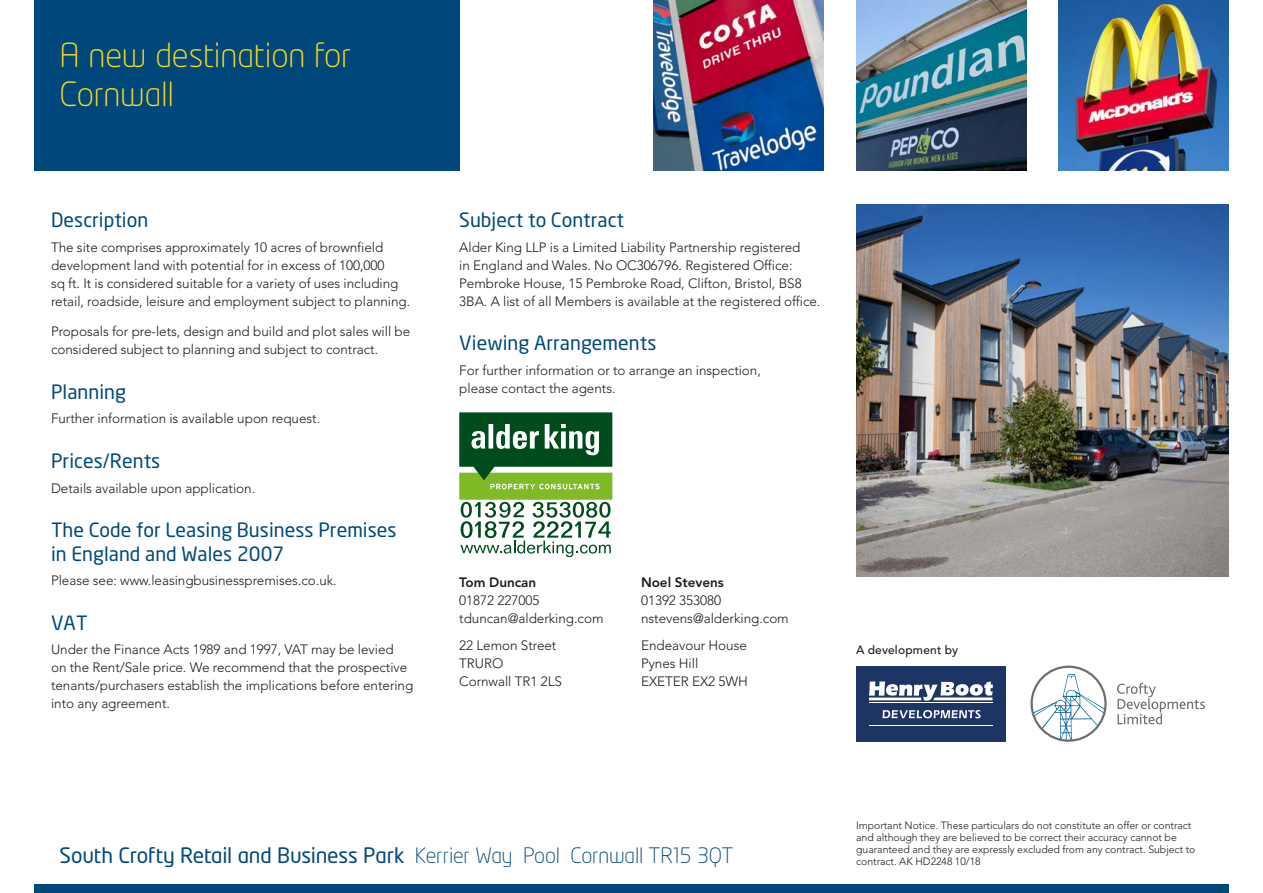
<style>
.page{position:relative;width:1263px;height:893px;background:#fff}
.page>*{position:absolute;margin:0;border:0;box-sizing:border-box;transform-origin:0 0}
.t1{font:300 33px/39px "Neo Tech";letter-spacing:-.005em;color:#ffde14}
.t2{font:21px "Neo Tech";letter-spacing:-.01em;color:#00487c}
.t3{font:19.5px/23.4px "Neo Sans";letter-spacing:.005em;color:#00487c}
.t4{font:300 13.5px/18px "Avenir";letter-spacing:-.005em;color:#1d1d1b}
.t5{font:800 13.5px "Avenir";letter-spacing:-.005em;color:#1d1d1b}
.t6{font:500 12px "Avenir";letter-spacing:.02em;color:#1d1d1b}
.t7{font:300 10.5px/12px "Avenir";letter-spacing:-.005em;color:#1d1d1b}
.s1{font-weight:300}
</style>
<div class="page">
<div style="left:34px;top:884px;width:1195px;height:9px;background:#00487c"></div>
<img style="left:1059px;top:0;width:170px;height:170px">
<div style="left:34px;top:0;width:425px;height:170px;background:#00487c"></div>
<svg style="left:1032px;top:667px;width:73px;height:74px"></svg>
<svg style="left:1033px;top:674px;width:72px;height:67px"></svg>
<div style="left:1030px;top:666px;width:77px;height:76px;border:2px solid #706f6f;border-radius:50%"></div>
<svg style="left:1117px;top:683px;width:88px;height:41px"></svg>
<div style="left:856px;top:666px;width:150px;height:76px;background:#1d3465"></div>
<svg style="left:882px;top:710px;width:98px;height:8px"></svg>
<svg style="left:869px;top:681px;width:124px;height:20px"></svg>
<hr style="left:869px;top:725px;width:123px;height:1px;background:#fff">
<hr style="left:869px;top:702px;width:123px;height:1px;background:#fff">
<img style="left:653px;top:0;width:170px;height:170px">
<img style="left:856px;top:0;width:170px;height:170px">
<img style="left:856px;top:204px;width:373px;height:373px">
<svg style="left:459px;top:412px;width:153px;height:145px"></svg>
<h1 class="t1" style="left:60px;top:38px;width:293px">A new destination for<br>Cornwall</h1>
<h3 class="t3" style="left:51px;top:209px;width:99px">Description</h3>
<p class="t4" style="left:51px;top:238px;width:361px">The site comprises approximately 10 acres of brownfield development land with potential for in excess of 100,000<br>sq ft. It is considered suitable for a variety of uses including retail, roadside, leisure and employment subject to planning.</p>
<p class="t4" style="left:51px;top:323px;width:361px">Proposals for pre-lets, design and build and plot sales will be considered subject to planning and subject to contract.</p>
<h3 class="t3" style="left:51px;top:381px;width:77px">Planning</h3>
<p class="t4" style="left:51px;top:410px;width:271px">Further information is available upon request.</p>
<h3 class="t3" style="left:51px;top:450px;width:111px">Prices/Rents</h3>
<p class="t4" style="left:51px;top:479px;width:206px">Details available upon application.</p>
<h3 class="t3" style="left:51px;top:519px;width:347px">The Code for Leasing Business Premises in England and Wales 2007</h3>
<p class="t4" style="left:51px;top:571px;width:287px">Please see: www.leasingbusinesspremises.co.uk.</p>
<h3 class="t3" style="left:51px;top:612px;width:38px">VAT</h3>
<p class="t4" style="left:51px;top:640px;width:364px">Under the Finance Acts 1989 and 1997, VAT may be levied<br>on the Rent/Sale price. We recommend that the prospective tenants/purchasers establish the implications before entering into any agreement.</p>
<h3 class="t3" style="left:459px;top:209px;width:166px">Subject to Contract</h3>
<p class="t4" style="left:459px;top:238px;width:363px">Alder King LLP is a Limited Liability Partnership registered<br>in England and Wales. No OC306796. Registered Office:<br>Pembroke House, 15 Pembroke Road, Clifton, Bristol, BS8<br>3BA. A list of all Members is available at the registered office.</p>
<h3 class="t3" style="left:459px;top:332px;width:199px">Viewing Arrangements</h3>
<p class="t4" style="left:459px;top:361px;width:303px">For further information or to arrange an inspection, please contact the agents.</p>
<p class="t5" style="left:459px;top:575px;width:78px">Tom Duncan</p>
<p class="t4" style="left:459px;top:592px;width:146px">01872 227005 tduncan@alderking.com</p>
<p class="t4" style="left:459px;top:636px;width:104px">22 Lemon Street<br>TRURO<br>Cornwall TR1 2LS</p>
<p class="t5" style="left:641px;top:575px;width:84px">Noel Stevens</p>
<p class="t4" style="left:641px;top:592px;width:149px">01392 353080 nstevens@alderking.com</p>
<p class="t4" style="left:641px;top:636px;width:108px">Endeavour House<br>Pynes Hill<br>EXETER EX2 5WH</p>
<p class="t6" style="left:856px;top:643px;width:103px">A development by</p>
<h2 class="t2" style="left:60px;top:845px;width:675px">South Crofty Retail and Business Park <span class="s1">Kerrier Way Pool Cornwall TR15 3QT</span></h2>
<p class="t7" style="left:856px;top:820px;width:341px">Important Notice. These particulars do not constitute an offer or contract and although they are believed to be correct their accuracy cannot be guaranteed and they are expressly excluded from any contract. Subject to contract. AK HD2248 10/18</p>
</div>
